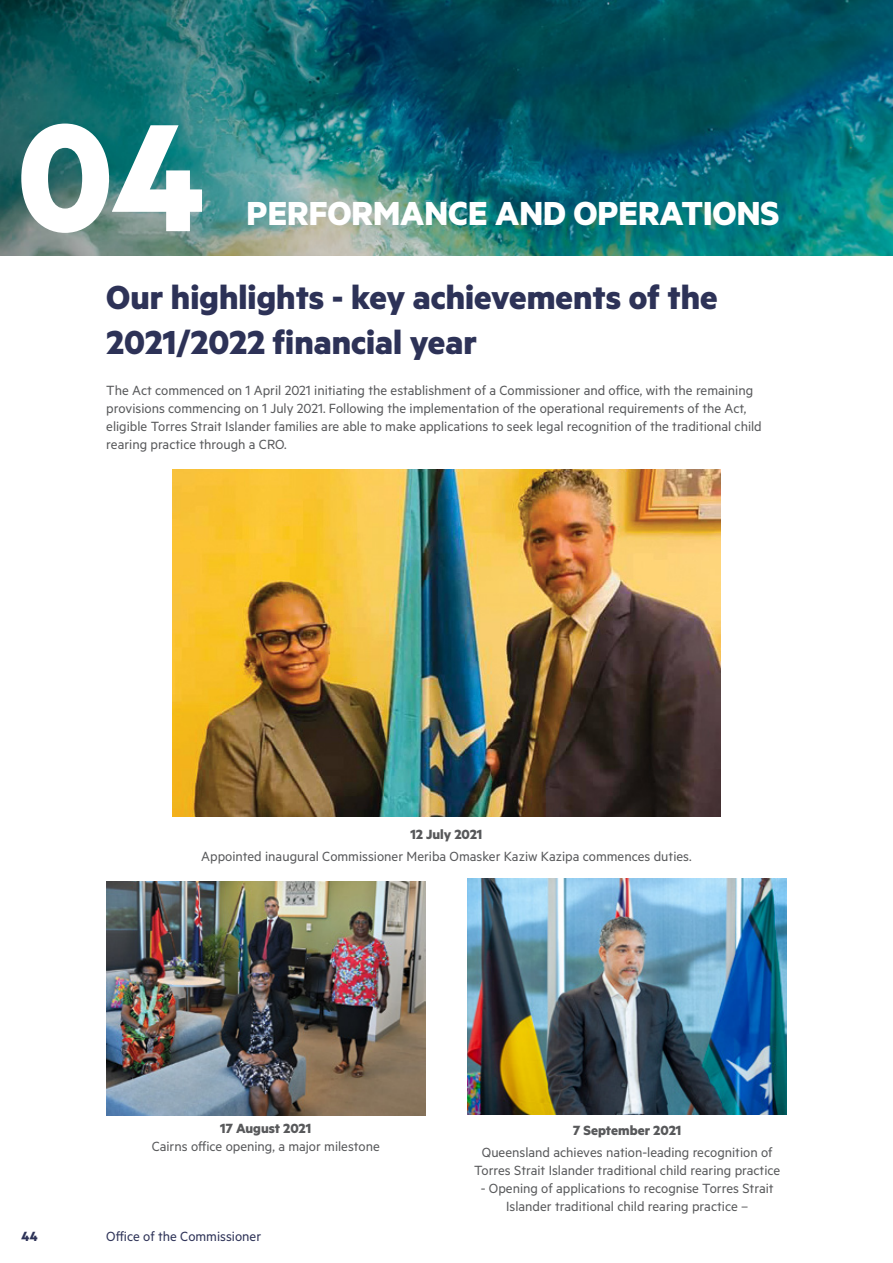
<style>
.page{position:relative;width:893px;height:1263px;background:#fff}
.page>*{position:absolute;margin:0;border:0;box-sizing:border-box;transform-origin:0 0}
.t1{font:700 172.35px "Metric";color:#fff}
.t2{font:700 37.5px/45px "Metric";color:#2d3257}
.t3{font:700 37.5px "Metric";color:#fff}
.t4{font:15px/18px "Metric";color:#58595b;text-align:center}
.t5{font:700 15px "Metric";color:#58595b}
.t6{font:15px "Metric";color:#2d3257}
.t7{font:700 15px "Metric";color:#2d3257}
</style>
<div class="page">
<img style="left:0;top:0;width:893px;height:255px">
<img style="left:172px;top:470px;width:549px;height:346px">
<img style="left:468px;top:879px;width:319px;height:236px">
<img style="left:106px;top:881px;width:319px;height:234px">
<h1 class="t1" style="left:17px;top:72px;width:189px">04</h1>
<h2 class="t3" style="left:247px;top:191px;width:534px">PERFORMANCE AND OPERATIONS</h2>
<h2 class="t2" style="left:106px;top:274px;width:613px">Our highlights - key achievements of the<br>2021/2022 financial year</h2>
<p class="t4" style="left:106px;top:380px;width:657px;text-align:left">The Act commenced on 1 April 2021 initiating the establishment of a Commissioner and office, with the remaining provisions commencing on 1 July 2021. Following the implementation of the operational requirements of the Act, eligible Torres Strait Islander families are able to make applications to seek legal recognition of the traditional child rearing practice through a CRO.</p>
<p class="t5" style="left:410px;top:825px;width:73px">12 July 2021</p>
<p class="t4" style="left:201px;top:847px;width:492px">Appointed inaugural Commissioner Meriba Omasker Kaziw Kazipa commences duties.</p>
<p class="t5" style="left:220px;top:1119px;width:93px">17 August 2021</p>
<p class="t4" style="left:152px;top:1137px;width:230px">Cairns office opening, a major milestone</p>
<p class="t7" style="left:21px;top:1227px;width:18px">44</p>
<p class="t6" style="left:106px;top:1228px;width:156px">Office of the Commissioner</p>
<p class="t5" style="left:573px;top:1121px;width:110px">7 September 2021</p>
<p class="t4" style="left:474px;top:1143px;width:308px">Queensland achieves nation-leading recognition of<br>Torres Strait Islander traditional child rearing practice</p>
<p class="t4" style="left:481px;top:1179px;width:294px">- Opening of applications to recognise Torres Strait<br>Islander traditional child rearing practice –</p>
</div>
